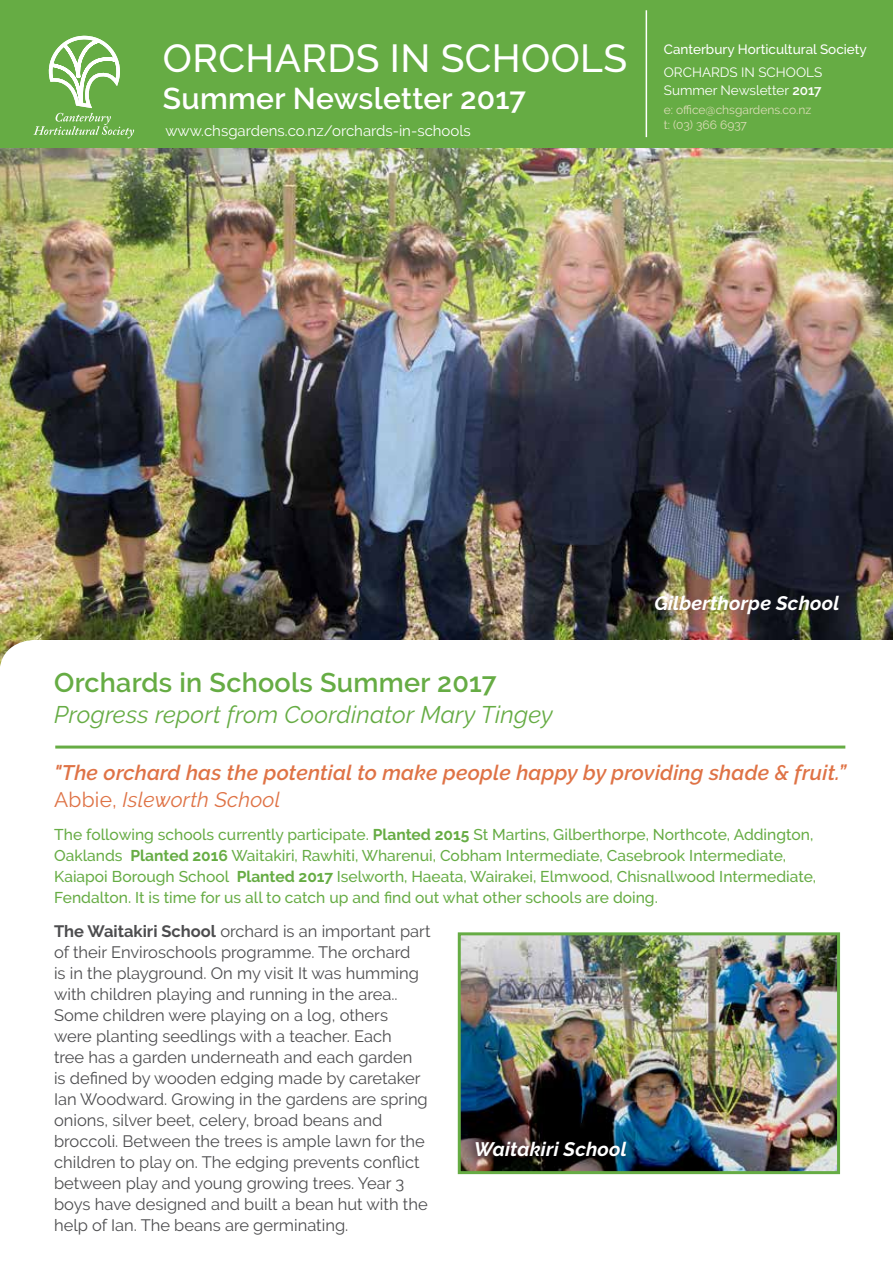
<style>
.page{position:relative;width:893px;height:1263px;background:#fff}
.page>*{position:absolute;margin:0;border:0;box-sizing:border-box;transform-origin:0 0}
.t1{font:500 39px "Raleway";letter-spacing:.01em;color:#fff}
.t2{font:600 30px "Raleway";letter-spacing:.01em;color:#fff}
.t3{font:600 27px "Raleway";letter-spacing:.01em;color:#66ac44}
.t4{font:italic 24px "Raleway";letter-spacing:.01em;color:#66ac44}
.t5{font:italic 600 21px/27px "Raleway";letter-spacing:.01em;color:#df7346}
.t6{font:italic 700 19.5px "Raleway";letter-spacing:.01em;color:#fff}
.t7{font:16.5px/21px "Raleway";color:#4d4d4f}
.t8{font:500 15.6px/21px "Raleway";color:#66ac44}
.t9{font:15px "Raleway";color:#fff}
.t10{font:13.5px/18px "Raleway";color:#fff}
.t11{font:500 13.5px "Raleway";color:#fff}
.t12{font:12px/15px "Raleway";color:#dcddb8}
.s1{font-weight:600}
.s2{font-weight:400;font-style:normal}
.s3{font-weight:400}
.s4{font-weight:700}
</style>
<div class="page">
<div style="left:0;top:0;width:893px;height:150px;background:#66ac44"></div>
<hr style="left:646px;top:10px;width:1px;height:127px;background:#fff">
<img style="left:0;top:149px;width:893px;height:491px">
<img style="left:462px;top:936px;width:374px;height:234px">
<div style="left:458px;top:932px;width:382px;height:242px;border:3px solid #66ac44"></div>
<hr style="left:55px;top:745px;width:790px;height:3px;background:#66ac44">
<svg style="left:34px;top:35px;width:100px;height:103px"></svg>
<div style="left:465px;top:1130px;width:172px;height:37px;background:#000;opacity:.75"></div>
<h1 class="t1" style="left:163px;top:35px;width:466px">ORCHARDS IN SCHOOLS</h1>
<h2 class="t2" style="left:163px;top:81px;width:364px">Summer Newsletter 2017</h2>
<p class="t9" style="left:165px;top:122px;width:307px">www.chsgardens.co.nz/orchards-in-schools</p>
<p class="t11" style="left:664px;top:42px;width:205px">Canterbury Horticultural Society</p>
<p class="t10" style="left:664px;top:63px;width:160px">ORCHARDS IN SCHOOLS<br>Summer Newsletter <span class="s1">2017</span></p>
<p class="t12" style="left:664px;top:102px;width:149px">e: office@chsgardens.co.nz t: (03) 366 6937</p>
<p class="t6" style="left:654px;top:592px;width:187px">Gilberthorpe School</p>
<h3 class="t3" style="left:54px;top:666px;width:444px">Orchards in Schools Summer 2017</h3>
<h3 class="t4" style="left:54px;top:701px;width:500px">Progress report from Coordinator Mary Tingey</h3>
<p class="t5" style="left:54px;top:759px;width:793px">"The orchard has the potential to make people happy by providing shade &amp; fruit.”<br><span class="s2">Abbie,</span> <span class="s3">Isleworth School</span></p>
<p class="t8" style="left:54px;top:824px;width:763px">The following schools currently participate. <span class="s4">Planted 2015</span> St Martins, Gilberthorpe, Northcote, Addington, Oaklands <span class="s4">Planted 2016</span> Waitakiri, Rawhiti, Wharenui, Cobham Intermediate, Casebrook Intermediate, Kaiapoi Borough School <span class="s4">Planted 2017</span> Iselworth, Haeata, Wairakei, Elmwood, Chisnallwood Intermediate, Fendalton. It is time for us all to catch up and find out what other schools are doing.</p>
<p class="t7" style="left:54px;top:921px;width:378px"><span class="s4">The Waitakiri School</span> orchard is an important part of their Enviroschools programme. The orchard<br>is in the playground. On my visit It was humming with children playing and running in the area..<br>Some children were playing on a log, others<br>were planting seedlings with a teacher. Each<br>tree has a garden underneath and each garden<br>is defined by wooden edging made by caretaker Ian Woodward. Growing in the gardens are spring onions, silver beet, celery, broad beans and broccoli. Between the trees is ample lawn for the children to play on. The edging prevents conflict between play and young growing trees. Year 3 boys have designed and built a bean hut with the help of Ian. The beans are germinating.</p>
<p class="t6" style="left:474px;top:1137px;width:154px">Waitakiri School</p>
</div>
